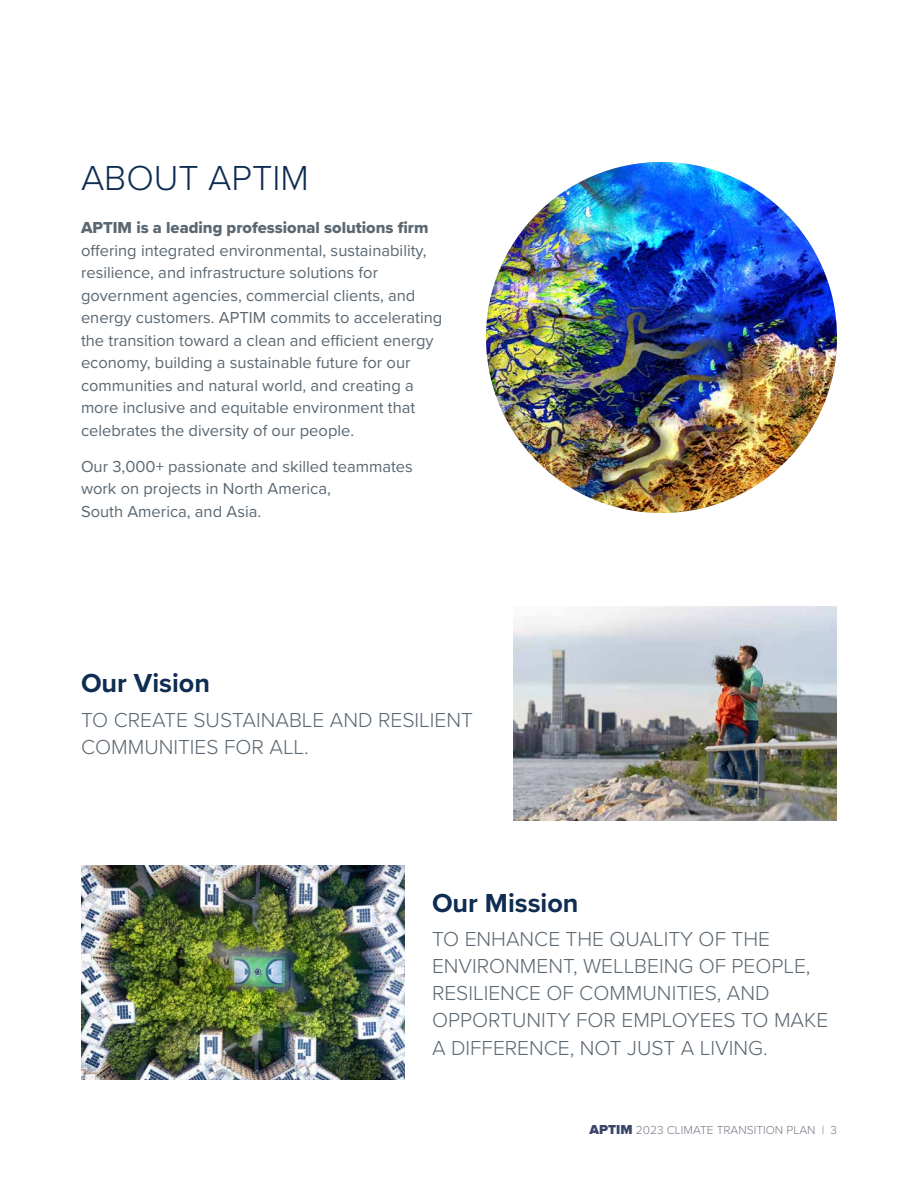
<style>
.page{position:relative;width:918px;height:1188px;background:#fff}
.page>*{position:absolute;margin:0;border:0;box-sizing:border-box;transform-origin:0 0}
.t1{font:300 36px "Proxima Nova";color:#0f2d52}
.t2{font:700 27px "Proxima Nova";color:#0f2d52}
.t3{font:300 21px/27px "Proxima Nova";color:#5b6771}
.t4{font:16.5px/22.5px "Proxima Nova";color:#5b6771}
.t5{font:16.5px "Proxima Nova Extrabld";color:#5b6771}
.t6{font:300 12px "Proxima Nova";color:#757b85}
.s1{font-weight:900;font-size:13.5px;color:#3a4768}
</style>
<div class="page">
<img style="left:486px;top:162px;width:351px;height:351px;border-radius:176px">
<img style="left:513px;top:606px;width:324px;height:214px">
<img style="left:81px;top:866px;width:324px;height:214px">
<h1 class="t1" style="left:81px;top:152px;width:229px">ABOUT APTIM</h1>
<p class="t5" style="left:81px;top:215px;width:349px">APTIM is a leading professional solutions firm</p>
<p class="t4" style="left:81px;top:238px;width:363px">offering integrated environmental, sustainability, resilience, and infrastructure solutions for government agencies, commercial clients, and energy customers. APTIM commits to accelerating the transition toward a clean and efficient energy economy, building a sustainable future for our communities and natural world, and creating a more inclusive and equitable environment that celebrates the diversity of our people.</p>
<p class="t4" style="left:81px;top:454px;width:333px">Our 3,000+ passionate and skilled teammates work on projects in North America,<br>South America, and Asia.</p>
<h2 class="t2" style="left:81px;top:663px;width:131px">Our Vision</h2>
<p class="t3" style="left:81px;top:705px;width:393px">TO CREATE SUSTAINABLE AND RESILIENT<br>COMMUNITIES FOR ALL.</p>
<h2 class="t2" style="left:432px;top:883px;width:148px">Our Mission</h2>
<p class="t3" style="left:432px;top:925px;width:398px">TO ENHANCE THE QUALITY OF THE<br>ENVIRONMENT, WELLBEING OF PEOPLE,<br>RESILIENCE OF COMMUNITIES, AND<br>OPPORTUNITY FOR EMPLOYEES TO MAKE<br>A DIFFERENCE, NOT JUST A LIVING.</p>
<p class="t6" style="left:590px;top:1121px;width:249px"><span class="s1">APTIM</span> 2023 CLIMATE TRANSITION PLAN | 3</p>
</div>
